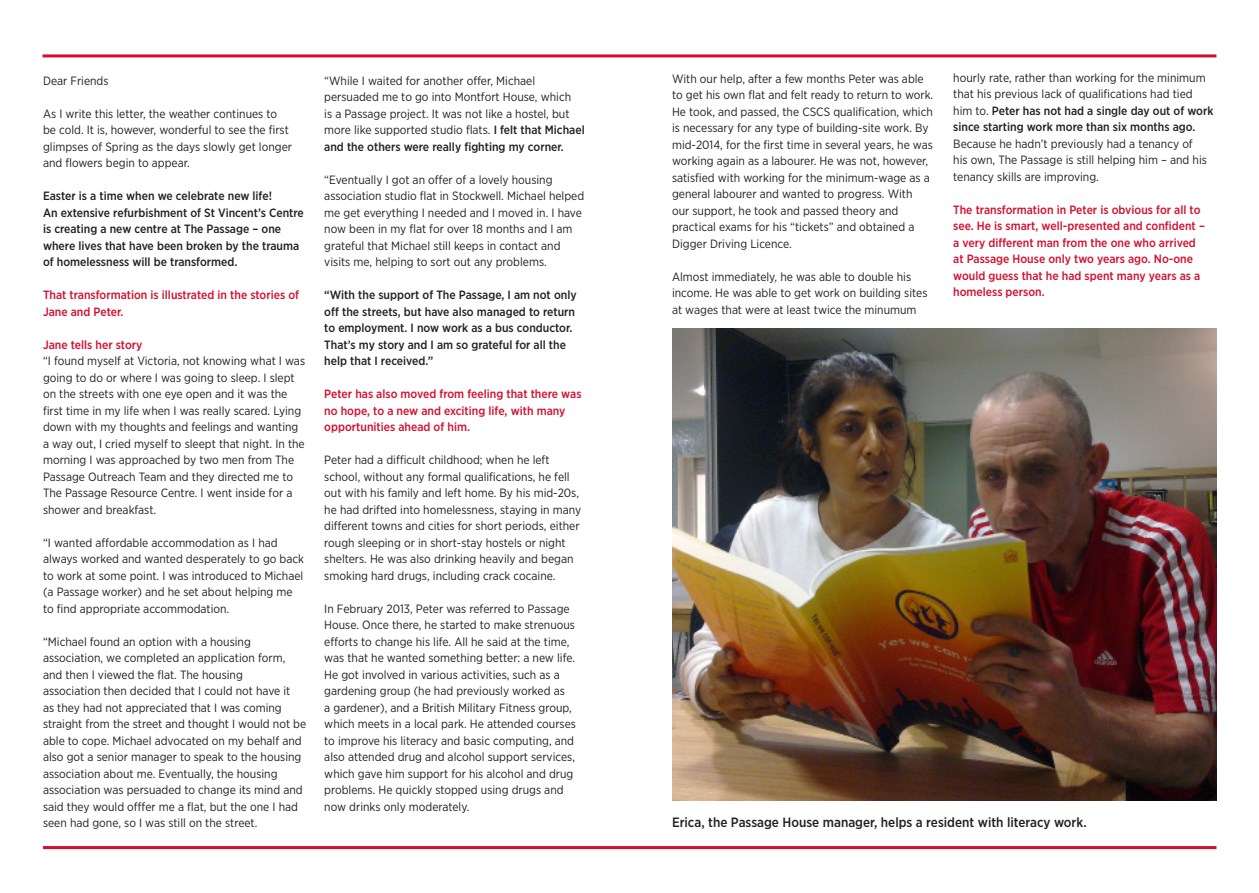
<style>
.page{position:relative;width:1259px;height:893px;background:#fff}
.page>*{position:absolute;margin:0;border:0;box-sizing:border-box;transform-origin:0 0}
.t1{font:500 13.5px "Gotham Narrow";color:#231f20}
.t2{font:12px/16.5px "Gotham Narrow";color:#231f20}
.t3{font:500 12px/16.5px "Gotham Narrow";color:#231f20}
.t4{font:500 12px/16.5px "Gotham Narrow";color:#d30d2b}
.s1{font-weight:500}
.s2{font-weight:400}
</style>
<div class="page">
<hr style="left:43px;top:54px;width:1173px;height:3px;background:#d30d2b">
<hr style="left:43px;top:846px;width:544px;height:3px;background:#d30d2b">
<hr style="left:587px;top:846px;width:629px;height:3px;background:#d30d2b">
<img style="left:672px;top:329px;width:544px;height:472px">
<p class="t2" style="left:43px;top:72px;width:67px">Dear Friends</p>
<p class="t2" style="left:43px;top:105px;width:250px">As I write this letter, the weather continues to be cold. It is, however, wonderful to see the first glimpses of Spring as the days slowly get longer and flowers begin to appear.</p>
<p class="t3" style="left:43px;top:187px;width:262px">Easter is a time when we celebrate new life!<br>An extensive refurbishment of St Vincent’s Centre is creating a new centre at The Passage – one where lives that have been broken by the trauma of homelessness will be transformed.</p>
<p class="t4" style="left:43px;top:286px;width:258px">That transformation is illustrated in the stories of<br>Jane and Peter.</p>
<p class="t4" style="left:43px;top:336px;width:101px">Jane tells her story</p>
<p class="t2" style="left:43px;top:352px;width:264px">“I found myself at Victoria, not knowing what I was going to do or where I was going to sleep. I slept on the streets with one eye open and it was the first time in my life when I was really scared. Lying down with my thoughts and feelings and wanting a way out, I cried myself to sleept that night. In the morning I was approached by two men from The Passage Outreach Team and they directed me to The Passage Resource Centre. I went inside for a shower and breakfast.</p>
<p class="t2" style="left:43px;top:534px;width:263px">“I wanted affordable accommodation as I had always worked and wanted desperately to go back to work at some point. I was introduced to Michael (a Passage worker) and he set about helping me to find appropriate accommodation.</p>
<p class="t2" style="left:43px;top:633px;width:265px">“Michael found an option with a housing association, we completed an application form, and then I viewed the flat. The housing<br>association then decided that I could not have it<br>as they had not appreciated that I was coming straight from the street and thought I would not be able to cope. Michael advocated on my behalf and also got a senior manager to speak to the housing association about me. Eventually, the housing association was persuaded to change its mind and said they would offfer me a flat, but the one I had seen had gone, so I was still on the street.</p>
<p class="t2" style="left:324px;top:72px;width:262px">“While I waited for another offer, Michael persuaded me to go into Montfort House, which<br>is a Passage project. It was not like a hostel, but more like supported studio flats. <span class="s1">I felt that Michael and the others were really fighting my corner.</span></p>
<p class="t2" style="left:324px;top:171px;width:261px">“Eventually I got an offer of a lovely housing association studio flat in Stockwell. Michael helped me get everything I needed and I moved in. I have now been in my flat for over 18 months and I am grateful that Michael still keeps in contact and visits me, helping to sort out any problems.</p>
<p class="t3" style="left:324px;top:286px;width:254px">“With the support of The Passage, I am not only off the streets, but have also managed to return to employment. I now work as a bus conductor.<br>That’s my story and I am so grateful for all the help that I received.”</p>
<p class="t4" style="left:324px;top:385px;width:259px">Peter has also moved from feeling that there was no hope, to a new and exciting life, with many opportunities ahead of him.</p>
<p class="t2" style="left:324px;top:451px;width:258px">Peter had a difficult childhood; when he left school, without any formal qualifications, he fell out with his family and left home. By his mid-20s, he had drifted into homelessness, staying in many different towns and cities for short periods, either rough sleeping or in short-stay hostels or night shelters. He was also drinking heavily and began smoking hard drugs, including crack cocaine.</p>
<p class="t2" style="left:324px;top:600px;width:253px">In February 2013, Peter was referred to Passage House. Once there, he started to make strenuous efforts to change his life. All he said at the time, was that he wanted something better: a new life.<br>He got involved in various activities, such as a gardening group (he had previously worked as<br>a gardener), and a British Military Fitness group, which meets in a local park. He attended courses to improve his literacy and basic computing, and also attended drug and alcohol support services, which gave him support for his alcohol and drug problems. He quickly stopped using drugs and now drinks only moderately.</p>
<p class="t2" style="left:672px;top:70px;width:253px">With our help, after a few months Peter was able</p>
<p class="t2" style="left:672px;top:87px;width:263px">to get his own flat and felt ready to return to work.<br>He took, and passed, the CSCS qualification, which is necessary for any type of building-site work. By mid-2014, for the first time in several years, he was working again as a labourer. He was not, however, satisfied with working for the minimum-wage as a general labourer and wanted to progress. With<br>our support, he took and passed theory and practical exams for his “tickets” and obtained a Digger Driving Licence.</p>
<p class="t2" style="left:672px;top:268px;width:257px">Almost immediately, he was able to double his income. He was able to get work on building sites at wages that were at least twice the minumum</p>
<p class="t2" style="left:953px;top:69px;width:254px">hourly rate, rather than working for the minimum</p>
<p class="t3" style="left:953px;top:85px;width:262px"><span class="s2">that his previous lack of qualifications had tied him to.</span> Peter has not had a single day out of work since starting work more than six months ago.</p>
<p class="t2" style="left:953px;top:135px;width:255px">Because he hadn’t previously had a tenancy of his own, The Passage is still helping him – and his tenancy skills are improving.</p>
<p class="t4" style="left:953px;top:201px;width:253px">The transformation in Peter is obvious for all to see. He is smart, well-presented and confident – a very different man from the one who arrived at Passage House only two years ago. No-one would guess that he had spent many years as a homeless person.</p>
<p class="t1" style="left:672px;top:814px;width:416px">Erica, the Passage House manager, helps a resident with literacy work.</p>
</div>
